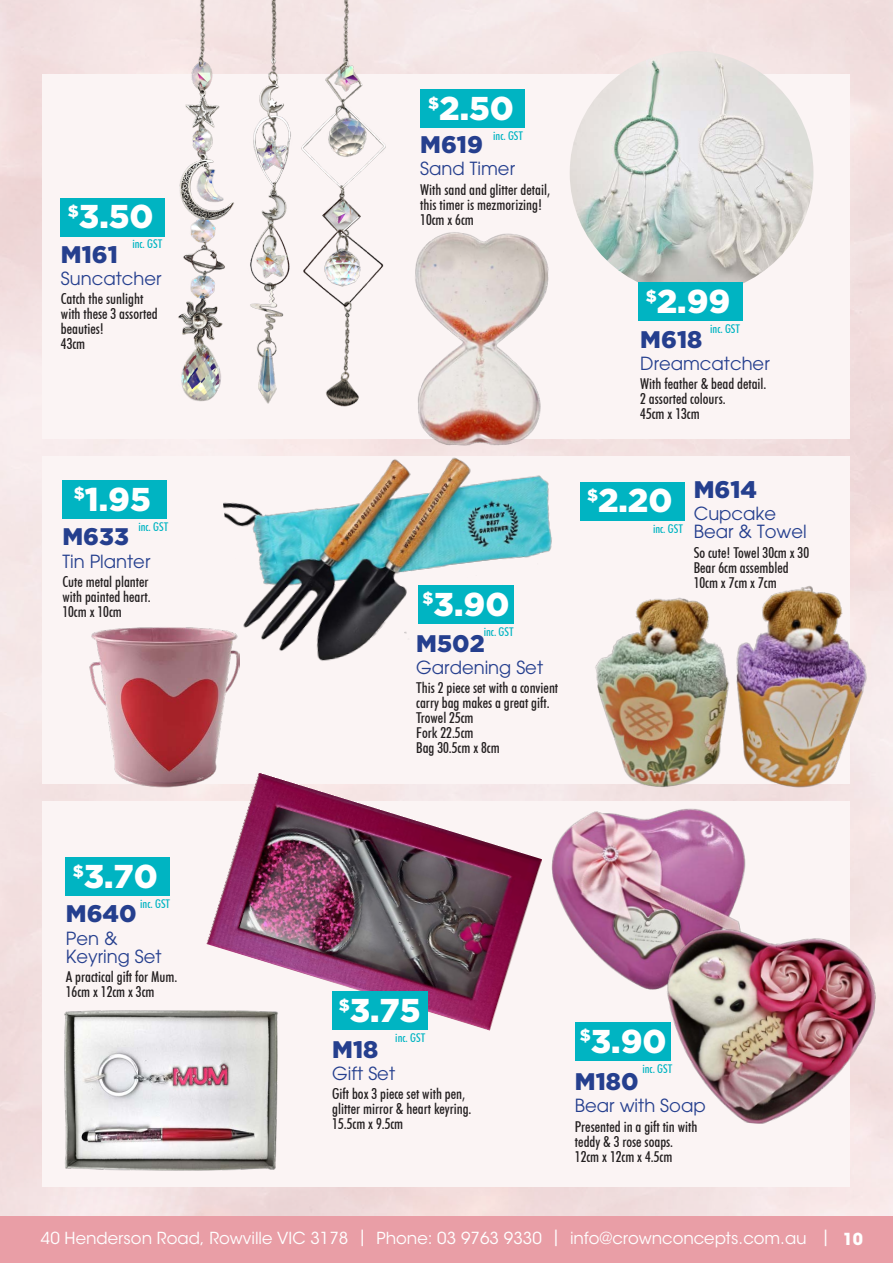
<style>
.page{position:relative;width:893px;height:1263px;background:#fff}
.page>*{position:absolute;margin:0;border:0;box-sizing:border-box;transform-origin:0 0}
.t1{font:900 33px "Gotham";color:#fff}
.t2{font:900 24px "Gotham";color:#253f8e}
.t3{font:18px/18px "ITC Avant Garde Pro";color:#253f8e}
.t4{font:16.5px "ITC Avant Garde Std";color:#fff}
.t5{font:500 condensed 15px/15px "Futura BT";color:#231f20}
.t6{font:500 condensed 12px "Futura BT";color:#00b4c2}
.s1{font-weight:700}
</style>
<div class="page">
<div style="left:0;top:1216px;width:893px;height:47px;background:#e99ea6"></div>
<div style="left:42px;top:74px;width:808px;height:364px;background:#fbf4f4"></div>
<div style="left:42px;top:456px;width:808px;height:328px;background:#fbf4f4"></div>
<img style="left:220px;top:438px;width:352px;height:231px">
<img style="left:570px;top:51px;width:243px;height:244px;border-radius:122px">
<img style="left:90px;top:626px;width:149px;height:162px">
<div style="left:42px;top:801px;width:808px;height:385px;background:#fbf4f4"></div>
<div style="left:61px;top:198px;width:104px;height:38px;background:#00b4c2"></div>
<div style="left:639px;top:283px;width:104px;height:38px;background:#00b4c2"></div>
<div style="left:580px;top:482px;width:104px;height:38px;background:#00b4c2"></div>
<div style="left:62px;top:480px;width:104px;height:39px;background:#00b4c2"></div>
<div style="left:418px;top:585px;width:95px;height:39px;background:#00b4c2"></div>
<div style="left:420px;top:90px;width:104px;height:38px;background:#00b4c2"></div>
<img style="left:207px;top:773px;width:335px;height:257px">
<img style="left:134px;top:0;width:293px;height:407px">
<img style="left:550px;top:566px;width:343px;height:255px">
<img style="left:64px;top:996px;width:245px;height:175px">
<img style="left:524px;top:794px;width:233px;height:207px">
<div style="left:66px;top:858px;width:104px;height:38px;background:#00b4c2"></div>
<div style="left:332px;top:992px;width:96px;height:38px;background:#00b4c2"></div>
<img style="left:383px;top:207px;width:178px;height:255px">
<div style="left:575px;top:1022px;width:95px;height:38px;background:#00b4c2"></div>
<img style="left:642px;top:913px;width:243px;height:218px">
<p class="t1" style="left:68px;top:197px;width:87px"><sup>$</sup>3.50</p>
<p class="t6" style="left:132px;top:237px;width:31px">inc. GST</p>
<p class="t2" style="left:61px;top:240px;width:58px">M161</p>
<p class="t3" style="left:61px;top:269px;width:102px">Suncatcher</p>
<p class="t5" style="left:61px;top:291px;width:98px">Catch the sunlight with these 3 assorted beauties!<br>43cm</p>
<p class="t1" style="left:74px;top:480px;width:78px"><sup>$</sup>1.95</p>
<p class="t6" style="left:138px;top:519px;width:31px">inc. GST</p>
<p class="t2" style="left:62px;top:523px;width:68px">M633</p>
<p class="t3" style="left:62px;top:552px;width:89px">Tin Planter</p>
<p class="t5" style="left:62px;top:574px;width:90px">Cute metal planter with painted heart.<br>10cm x 10cm</p>
<p class="t1" style="left:73px;top:857px;width:87px"><sup>$</sup>3.70</p>
<p class="t6" style="left:140px;top:896px;width:31px">inc. GST</p>
<p class="t2" style="left:66px;top:900px;width:72px">M640</p>
<p class="t3" style="left:66px;top:929px;width:97px">Pen &amp;<br>Keyring Set</p>
<p class="t5" style="left:66px;top:969px;width:113px">A practical gift for Mum.<br>16cm x 12cm x 3cm</p>
<p class="t1" style="left:428px;top:89px;width:87px"><sup>$</sup>2.50</p>
<p class="t6" style="left:493px;top:129px;width:31px">inc. GST</p>
<p class="t2" style="left:420px;top:131px;width:64px">M619</p>
<p class="t3" style="left:420px;top:159px;width:96px">Sand Timer</p>
<p class="t5" style="left:420px;top:182px;width:131px">With sand and glitter detail, this timer is mezmorizing!<br>10cm x 6cm</p>
<p class="t1" style="left:423px;top:585px;width:88px"><sup>$</sup>3.90</p>
<p class="t6" style="left:484px;top:624px;width:31px">inc. GST</p>
<p class="t2" style="left:416px;top:629px;width:70px">M502</p>
<p class="t3" style="left:416px;top:658px;width:128px">Gardening Set</p>
<p class="t5" style="left:416px;top:680px;width:144px">This 2 piece set with a convient carry bag makes a great gift.<br>Trowel 25cm<br>Fork 22.5cm<br>Bag 30.5cm x 8cm</p>
<p class="t1" style="left:646px;top:282px;width:86px"><sup>$</sup>2.99</p>
<p class="t6" style="left:710px;top:322px;width:31px">inc. GST</p>
<p class="t2" style="left:640px;top:325px;width:63px">M618</p>
<p class="t3" style="left:640px;top:354px;width:131px">Dreamcatcher</p>
<p class="t5" style="left:640px;top:376px;width:128px">With feather &amp; bead detail.<br>2 assorted colours.<br>45cm x 13cm</p>
<p class="t1" style="left:587px;top:482px;width:87px"><sup>$</sup>2.20</p>
<p class="t6" style="left:653px;top:521px;width:31px">inc. GST</p>
<p class="t2" style="left:694px;top:476px;width:65px">M614</p>
<p class="t3" style="left:694px;top:504px;width:115px">Cupcake<br>Bear &amp; Towel</p>
<p class="t5" style="left:694px;top:545px;width:117px">So cute! Towel 30cm x 30<br>Bear 6cm assembled<br>10cm x 7cm x 7cm</p>
<p class="t1" style="left:339px;top:991px;width:83px"><sup>$</sup>3.75</p>
<p class="t6" style="left:395px;top:1030px;width:31px">inc. GST</p>
<p class="t2" style="left:332px;top:1035px;width:48px">M18</p>
<p class="t3" style="left:332px;top:1064px;width:64px">Gift Set</p>
<p class="t5" style="left:332px;top:1086px;width:141px">Gift box 3 piece set with pen, glitter mirror &amp; heart keyring.<br>15.5cm x 9.5cm</p>
<p class="t1" style="left:580px;top:1022px;width:88px"><sup>$</sup>3.90</p>
<p class="t6" style="left:642px;top:1061px;width:31px">inc. GST</p>
<p class="t2" style="left:575px;top:1068px;width:65px">M180</p>
<p class="t3" style="left:575px;top:1097px;width:132px">Bear with Soap</p>
<p class="t5" style="left:575px;top:1119px;width:124px">Presented in a gift tin with teddy &amp; 3 rose soaps.<br>12cm x 12cm x 4.5cm</p>
<p class="t4" style="left:41px;top:1228px;width:824px">40 Henderson Road, Rowville VIC 3178 | Phone: 03 9763 9330 | info@crownconcepts.com.au | <span class="s1">10</span></p>
</div>
